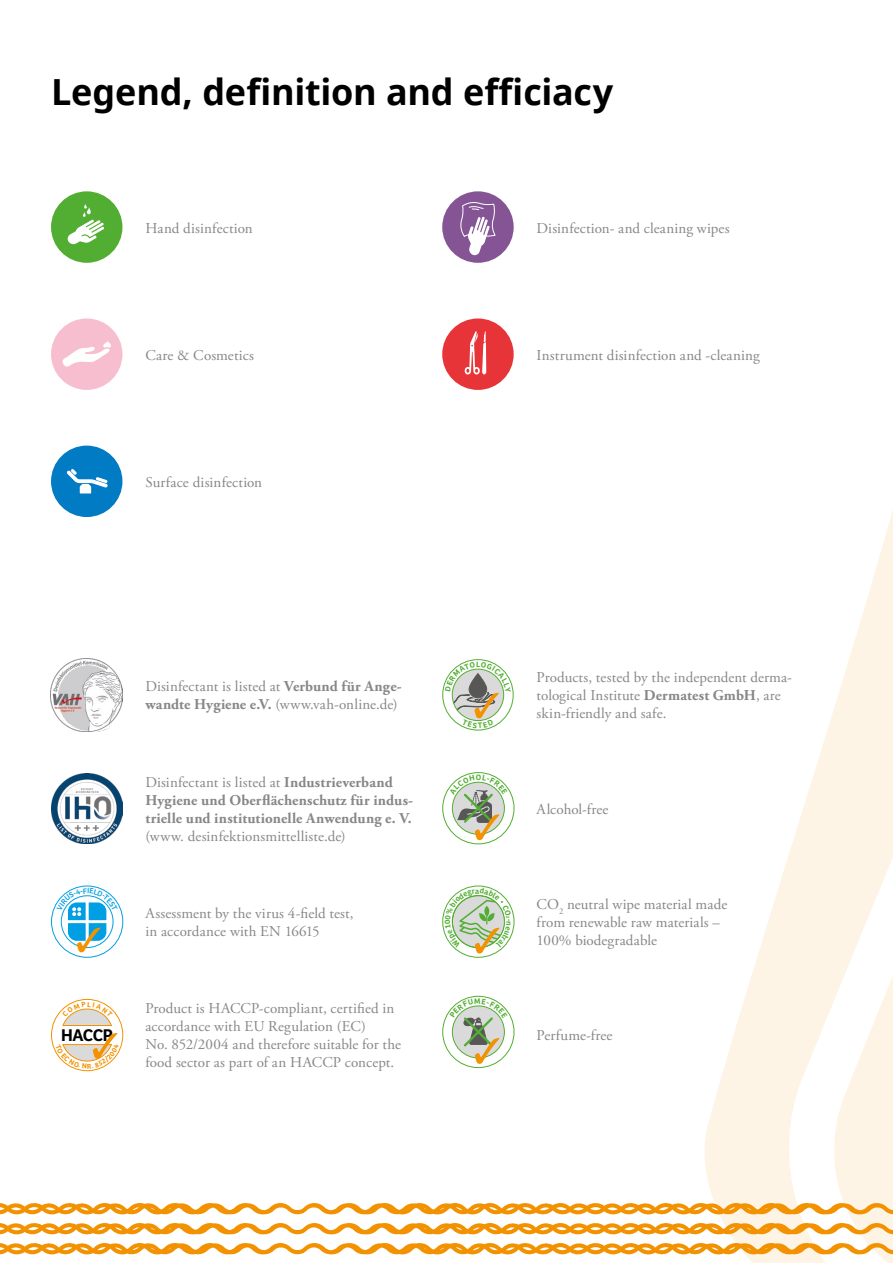
<style>
.page{position:relative;width:893px;height:1263px;background:#fff}
.page>*{position:absolute;margin:0;border:0;box-sizing:border-box;transform-origin:0 0}
.t1{font:700 36px "Noto Sans";letter-spacing:-.005em;color:#000}
.t2{font:600 17.55px "Bree";letter-spacing:-.025em;color:#000}
.t3{font:15px/18px "Adobe Garamond Pro";letter-spacing:.01em;color:#878787}
.t4{font:700 15px/18px "Adobe Garamond Pro";letter-spacing:.01em;color:#878787}
.s1{font-weight:700}
.s2{font-weight:400}
</style>
<div class="page">
<svg style="left:693px;top:752px;width:128px;height:511px"></svg>
<svg style="left:821px;top:510px;width:72px;height:753px;fill:#fdf4e6"></svg>
<img style="left:51px;top:659px;width:72px;height:72px">
<img style="left:52px;top:773px;width:70px;height:70px">
<svg style="left:51px;top:191px;width:71px;height:72px"></svg>
<div style="left:442px;top:191px;width:72px;height:72px;background:#855495;border-radius:50%"></div>
<svg style="left:458px;top:197px;width:38px;height:58px"></svg>
<div style="left:442px;top:659px;width:72px;height:71px;border:1px solid #52ae32;border-radius:50%"></div>
<div style="left:442px;top:885px;width:72px;height:73px;border:1px solid #52ae32;border-radius:50%"></div>
<div style="left:442px;top:996px;width:72px;height:72px;border:1px solid #52ae32;border-radius:50%"></div>
<div style="left:51px;top:999px;width:72px;height:72px;border:1px solid #f39200;border-radius:50%"></div>
<svg style="left:51px;top:446px;width:71px;height:71px"></svg>
<svg style="left:442px;top:318px;width:72px;height:72px"></svg>
<div style="left:51px;top:318px;width:71px;height:72px;background:#f7becf;border-radius:50%"></div>
<svg style="left:62px;top:341px;width:49px;height:26px"></svg>
<svg style="left:0;top:1201px;width:893px;height:14px"></svg>
<svg style="left:0;top:1222px;width:893px;height:13px"></svg>
<svg style="left:0;top:1241px;width:893px;height:13px"></svg>
<div style="left:442px;top:772px;width:72px;height:72px;border:1px solid #52ae32;border-radius:50%"></div>
<svg style="left:445px;top:662px;width:66px;height:66px"></svg>
<svg style="left:51px;top:885px;width:73px;height:73px"></svg>
<svg style="left:445px;top:888px;width:66px;height:65px"></svg>
<svg style="left:449px;top:998px;width:59px;height:66px"></svg>
<svg style="left:55px;top:1002px;width:64px;height:66px"></svg>
<svg style="left:449px;top:774px;width:59px;height:66px"></svg>
<h1 class="t1" style="left:51px;top:67px;width:564px">Legend, definition and efficiacy</h1>
<p class="t3" style="left:145px;top:219px;width:109px">Hand disinfection</p>
<p class="t3" style="left:537px;top:219px;width:195px">Disinfection- and cleaning wipes</p>
<p class="t3" style="left:145px;top:346px;width:110px">Care &amp; Cosmetics</p>
<p class="t3" style="left:537px;top:346px;width:225px">Instrument disinfection and -cleaning</p>
<p class="t3" style="left:145px;top:473px;width:118px">Surface disinfection</p>
<p class="t3" style="left:145px;top:678px;width:258px">Disinfectant is listed at <span class="s1">Verbund für Ange&shy;wandte Hygiene e.V.</span> (www.vah-online.de)</p>
<p class="t4" style="left:145px;top:773px;width:269px"><span class="s2">Disinfectant is listed at</span> Industrieverband<br>Hygiene und Oberflächenschutz für indus&shy;trielle und institutionelle Anwendung e. V.</p>
<p class="t3" style="left:145px;top:827px;width:202px">(www. desinfektionsmittelliste.de)</p>
<p class="t3" style="left:537px;top:669px;width:257px">Products, tested by the independent derma&shy;tological Institute <span class="s1">Dermatest GmbH</span>, are skin-friendly and safe.</p>
<p class="t3" style="left:537px;top:800px;width:73px">Alcohol-free</p>
<p class="t2" style="left:61px;top:1021px;width:53px">HACCP</p>
<p class="t3" style="left:145px;top:905px;width:210px">Assessment by the virus 4-field test, in accordance with EN 16615</p>
<p class="t3" style="left:537px;top:896px;width:192px">CO<sub>2</sub> neutral wipe material made from renewable raw materials –<br>100% biodegradable</p>
<p class="t3" style="left:145px;top:1000px;width:257px">Product is HACCP-compliant, certified in accordance with EU Regulation (EC)<br>No. 852/2004 and therefore suitable for the food sector as part of an HACCP concept.</p>
<p class="t3" style="left:537px;top:1027px;width:77px">Perfume-free</p>
</div>
